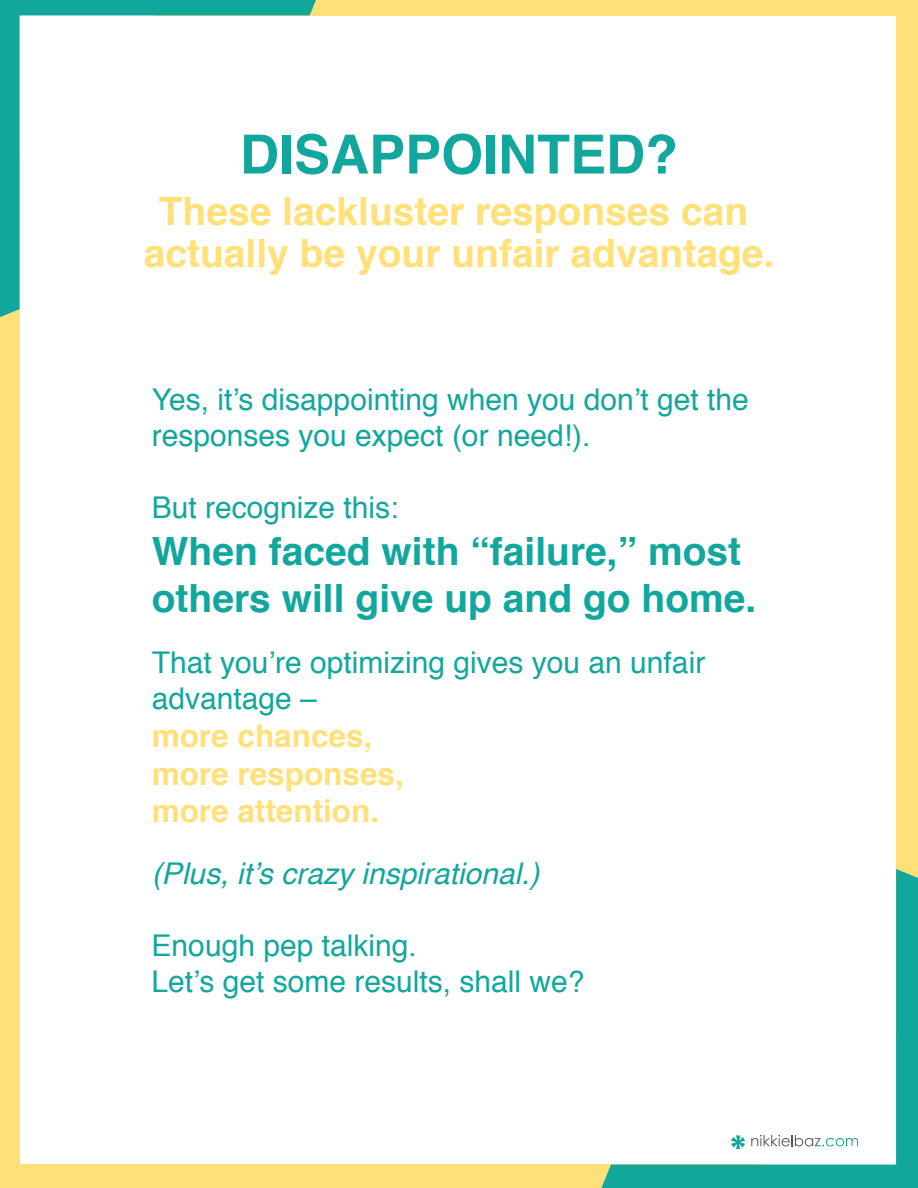
<style>
.page{position:relative;width:918px;height:1188px;background:#fff}
.page>*{position:absolute;margin:0;border:0;box-sizing:border-box;transform-origin:0 0}
.t1{font:700 54px "Helvetica";color:#12a79d}
.t2{font:700 39px/42px "Helvetica";color:#ffe079;text-align:center}
.t3{font:700 39px/46.8px "Helvetica";color:#12a79d}
.t4{font:700 31.5px/37.8px "Helvetica";color:#ffe079}
.t5{font:30px/36px "Helvetica";color:#12a79d}
.t6{font:italic 30px "Helvetica";color:#12a79d}
</style>
<div class="page">
<div style="left:896px;top:0;width:22px;height:1037px;background:#ffe079"></div>
<div style="left:0;top:156px;width:20px;height:1032px;background:#ffe079"></div>
<div style="left:19px;top:1165px;width:745px;height:23px;background:#ffe079"></div>
<svg style="left:596px;top:869px;width:322px;height:319px"></svg>
<div style="left:157px;top:0;width:740px;height:15px;background:#ffe079"></div>
<svg style="left:0;top:0;width:325px;height:317px"></svg>
<h1 class="t1" style="left:240px;top:111px;width:440px">DISAPPOINTED?</h1>
<h2 class="t2" style="left:144px;top:191px;width:632px">These lackluster responses can actually be your unfair advantage.</h2>
<p class="t5" style="left:152px;top:382px;width:599px">Yes, it’s disappointing when you don’t get the responses you expect (or need!).</p>
<p class="t5" style="left:152px;top:490px;width:248px">But recognize this:</p>
<h2 class="t3" style="left:152px;top:528px;width:606px">When faced with “failure,” most others will give up and go home.</h2>
<p class="t5" style="left:152px;top:645px;width:555px">That you’re optimizing gives you an unfair advantage –</p>
<p class="t4" style="left:152px;top:717px;width:254px">more chances, more responses, more attention.</p>
<p class="t6" style="left:152px;top:849px;width:389px">(Plus, it’s crazy inspirational.)</p>
<p class="t5" style="left:152px;top:928px;width:434px">Enough pep talking.<br>Let’s get some results, shall we?</p>
</div>
